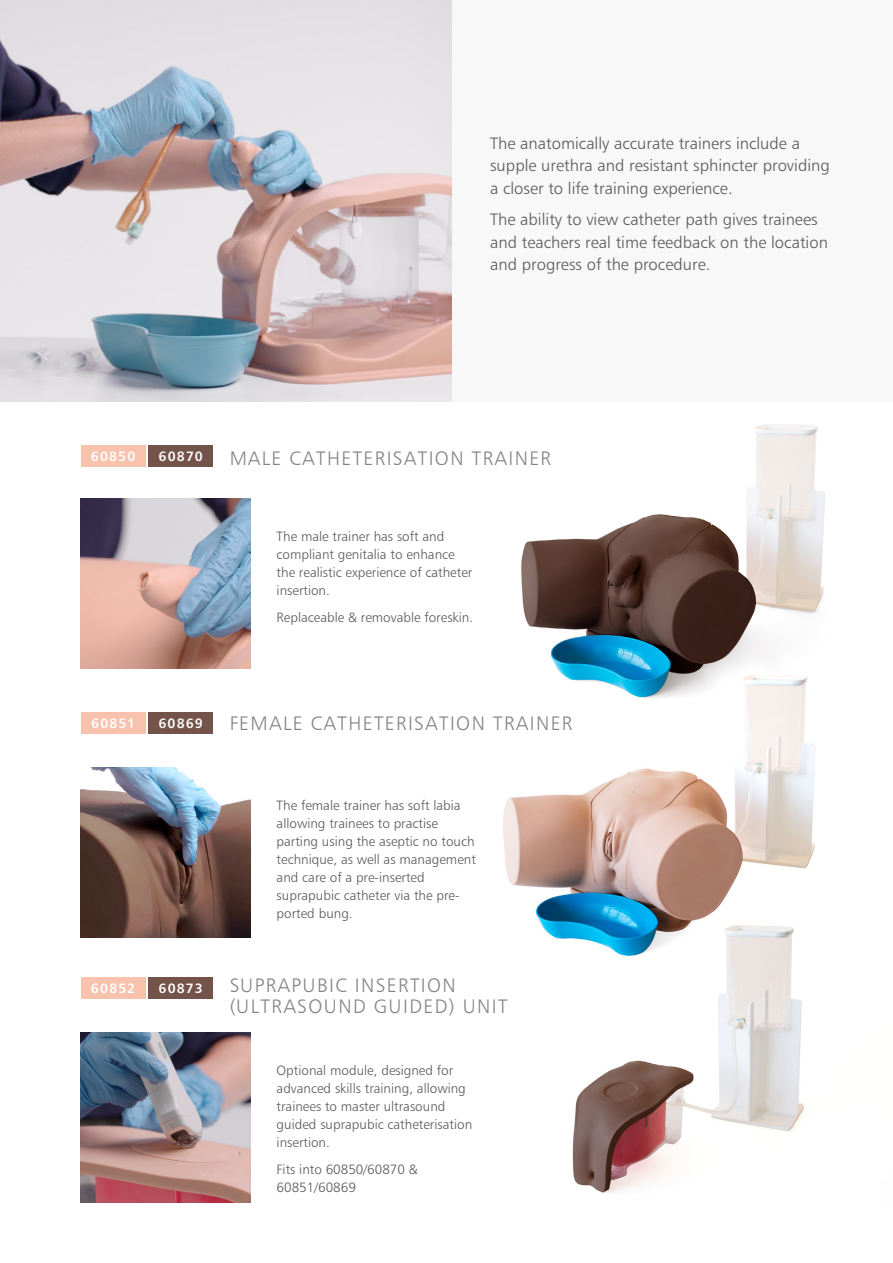
<style>
.page{position:relative;width:893px;height:1263px;background:#fff}
.page>*{position:absolute;margin:0;border:0;box-sizing:border-box;transform-origin:0 0}
.t1{font:19.5px/21px "Humanist 777 BT Light B";letter-spacing:.07em;color:#808285}
.t2{font:16.5px/22.5px "Humanist 777 BT Light B";color:#58595b}
.t3{font:13.5px/18px "Humanist 777 BT Light B";color:#58595b}
.t4{font:13.5px "Humanist 777 BT Bold B";letter-spacing:.085em;color:#fff}
</style>
<div class="page">
<img style="left:572px;top:971px;width:233px;height:222px">
<div style="left:451px;top:0;width:442px;height:402px;background:#f8f8f8"></div>
<img style="left:503px;top:713px;width:312px;height:258px">
<img style="left:521px;top:424px;width:304px;height:289px">
<img style="left:0;top:0;width:451px;height:402px">
<img style="left:81px;top:498px;width:170px;height:171px">
<img style="left:81px;top:767px;width:170px;height:170px">
<img style="left:81px;top:1032px;width:170px;height:171px">
<div style="left:81px;top:445px;width:64px;height:22px;background:#f9c2ad"></div>
<div style="left:81px;top:712px;width:64px;height:22px;background:#f9c2ad"></div>
<div style="left:148px;top:445px;width:65px;height:22px;background:#74534a"></div>
<div style="left:148px;top:712px;width:65px;height:22px;background:#74534a"></div>
<div style="left:81px;top:978px;width:64px;height:21px;background:#f9c2ad"></div>
<div style="left:148px;top:978px;width:65px;height:21px;background:#74534a"></div>
<p class="t2" style="left:490px;top:131px;width:341px">The anatomically accurate trainers include a supple urethra and resistant sphincter providing a closer to life training experience.</p>
<p class="t2" style="left:490px;top:208px;width:339px">The ability to view catheter path gives trainees and teachers real time feedback on the location and progress of the procedure.</p>
<p class="t4" style="left:91px;top:448px;width:46px">60850</p>
<p class="t4" style="left:159px;top:448px;width:46px">60870</p>
<h1 class="t1" style="left:229px;top:447px;width:324px">MALE CATHETERISATION TRAINER</h1>
<p class="t3" style="left:277px;top:527px;width:197px">The male trainer has soft and compliant genitalia to enhance the realistic experience of catheter insertion.</p>
<p class="t3" style="left:277px;top:608px;width:198px">Replaceable &amp; removable foreskin.</p>
<p class="t4" style="left:91px;top:714px;width:45px">60851</p>
<p class="t4" style="left:158px;top:714px;width:46px">60869</p>
<h1 class="t1" style="left:229px;top:713px;width:345px">FEMALE CATHETERISATION TRAINER</h1>
<p class="t3" style="left:277px;top:796px;width:201px">The female trainer has soft labia allowing trainees to practise parting using the aseptic no touch technique, as well as management and care of a pre-inserted suprapubic catheter via the pre&shy;ported bung.</p>
<p class="t4" style="left:91px;top:980px;width:46px">60852</p>
<p class="t4" style="left:159px;top:980px;width:46px">60873</p>
<h1 class="t1" style="left:229px;top:974px;width:280px">SUPRAPUBIC INSERTION (ULTRASOUND GUIDED) UNIT</h1>
<p class="t3" style="left:277px;top:1061px;width:197px">Optional module, designed for advanced skills training, allowing trainees to master ultrasound guided suprapubic catheterisation insertion.</p>
<p class="t3" style="left:277px;top:1160px;width:143px">Fits into 60850/60870 &amp;<br>60851/60869</p>
</div>
